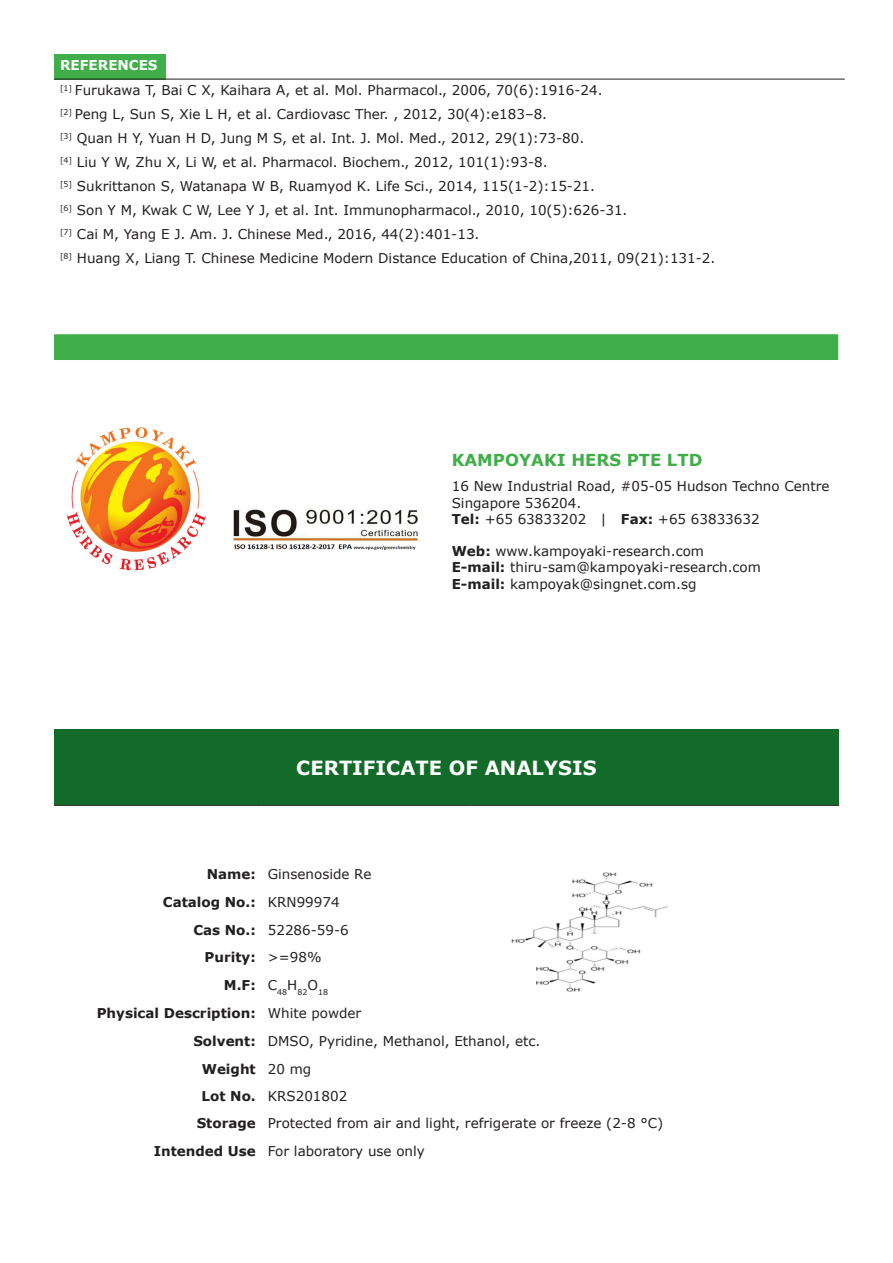
<style>
.page{position:relative;width:893px;height:1263px;background:#fff}
.page>*{position:absolute;margin:0;border:0;box-sizing:border-box;transform-origin:0 0}
.t1{font:700 19.5px "Verdana";color:#fff}
.t2{font:700 16.5px "Verdana";color:#40ae49}
.t3{font:13.5px "Verdana";color:#231f20}
.t4{font:700 13.5px "Verdana";color:#231f20}
.t5{font:700 13.5px "Verdana";color:#fff}
.t6{font:7.8px "Verdana";color:#231f20}
.s1{font-weight:700}
</style>
<div class="page">
<div style="left:54px;top:54px;width:112px;height:25px;background:#40ae49"></div>
<hr style="left:54px;top:79px;width:112px;height:1px;background:#231f20">
<hr style="left:166px;top:79px;width:679px;height:1px;background:#231f20">
<div style="left:54px;top:334px;width:784px;height:26px;background:#40ae49"></div>
<img style="left:66px;top:427px;width:140px;height:144px">
<img style="left:232px;top:509px;width:187px;height:41px">
<div style="left:54px;top:729px;width:785px;height:76px;background:#136b29"></div>
<hr style="left:54px;top:805px;width:208px;height:1px;background:#231f20">
<hr style="left:262px;top:805px;width:208px;height:1px;background:#231f20">
<hr style="left:470px;top:805px;width:369px;height:1px;background:#231f20">
<img style="left:511px;top:872px;width:158px;height:120px">
<p class="t5" style="left:60px;top:57px;width:99px">REFERENCES</p>
<p class="t3" style="left:60px;top:82px;width:544px"><sup>[1]</sup> Furukawa T, Bai C X, Kaihara A, et al. Mol. Pharmacol., 2006, 70(6):1916-24.</p>
<p class="t3" style="left:60px;top:106px;width:489px"><sup>[2]</sup> Peng L, Sun S, Xie L H, et al. Cardiovasc Ther. , 2012, 30(4):e183–8.</p>
<p class="t3" style="left:60px;top:130px;width:526px"><sup>[3]</sup> Quan H Y, Yuan H D, Jung M S, et al. Int. J. Mol. Med., 2012, 29(1):73-80.</p>
<p class="t3" style="left:60px;top:154px;width:489px"><sup>[4]</sup> Liu Y W, Zhu X, Li W, et al. Pharmacol. Biochem., 2012, 101(1):93-8.</p>
<p class="t3" style="left:60px;top:178px;width:537px"><sup>[5]</sup> Sukrittanon S, Watanapa W B, Ruamyod K. Life Sci., 2014, 115(1-2):15-21.</p>
<p class="t3" style="left:60px;top:202px;width:569px"><sup>[6]</sup> Son Y M, Kwak C W, Lee Y J, et al. Int. Immunopharmacol., 2010, 10(5):626-31.</p>
<p class="t3" style="left:60px;top:226px;width:421px"><sup>[7]</sup> Cai M, Yang E J. Am. J. Chinese Med., 2016, 44(2):401-13.</p>
<p class="t3" style="left:60px;top:250px;width:657px"><sup>[8]</sup> Huang X, Liang T. Chinese Medicine Modern Distance Education of China,2011, 09(21):131-2.</p>
<p class="t2" style="left:452px;top:449px;width:252px">KAMPOYAKI HERS PTE LTD</p>
<p class="t3" style="left:452px;top:478px;width:379px">16 New Industrial Road, #05-05 Hudson Techno Centre</p>
<p class="t3" style="left:452px;top:494px;width:131px">Singapore 536204.</p>
<p class="t3" style="left:452px;top:510px;width:309px"><span class="s1">Tel:</span> +65 63833202 | <span class="s1">Fax:</span> +65 63833632</p>
<p class="t3" style="left:452px;top:543px;width:254px"><span class="s1">Web:</span> www.kampoyaki-research.com</p>
<p class="t3" style="left:452px;top:559px;width:311px"><span class="s1">E-mail:</span> thiru-sam@kampoyaki-research.com</p>
<p class="t3" style="left:452px;top:575px;width:246px"><span class="s1">E-mail:</span> kampoyak@singnet.com.sg</p>
<p class="t1" style="left:296px;top:755px;width:302px">CERTIFICATE OF ANALYSIS</p>
<p class="t4" style="left:207px;top:865px;width:51px">Name:</p>
<p class="t3" style="left:268px;top:865px;width:105px">Ginsenoside Re</p>
<p class="t4" style="left:163px;top:893px;width:94px">Catalog No.:</p>
<p class="t3" style="left:268px;top:893px;width:73px">KRN99974</p>
<p class="t4" style="left:193px;top:921px;width:64px">Cas No.:</p>
<p class="t3" style="left:268px;top:921px;width:82px">52286-59-6</p>
<p class="t4" style="left:205px;top:949px;width:53px">Purity:</p>
<p class="t3" style="left:268px;top:949px;width:55px">&gt;=98%</p>
<p class="t4" style="left:224px;top:976px;width:33px">M.F:</p>
<p class="t6" style="left:268px;top:987px;width:62px"><sup>C</sup>48<sup>H</sup>82<sup>O</sup>18</p>
<p class="t4" style="left:97px;top:1004px;width:161px">Physical Description:</p>
<p class="t3" style="left:268px;top:1004px;width:95px">White powder</p>
<p class="t4" style="left:193px;top:1032px;width:64px">Solvent:</p>
<p class="t3" style="left:268px;top:1032px;width:274px">DMSO, Pyridine, Methanol, Ethanol, etc.</p>
<p class="t4" style="left:202px;top:1060px;width:56px">Weight</p>
<p class="t3" style="left:268px;top:1060px;width:45px">20 mg</p>
<p class="t4" style="left:202px;top:1087px;width:56px">Lot No.</p>
<p class="t3" style="left:268px;top:1087px;width:81px">KRS201802</p>
<p class="t4" style="left:197px;top:1114px;width:61px">Storage</p>
<p class="t3" style="left:268px;top:1114px;width:397px">Protected from air and light, refrigerate or freeze (2-8 °C)</p>
<p class="t4" style="left:154px;top:1142px;width:104px">Intended Use</p>
<p class="t3" style="left:268px;top:1142px;width:159px">For laboratory use only</p>
</div>
